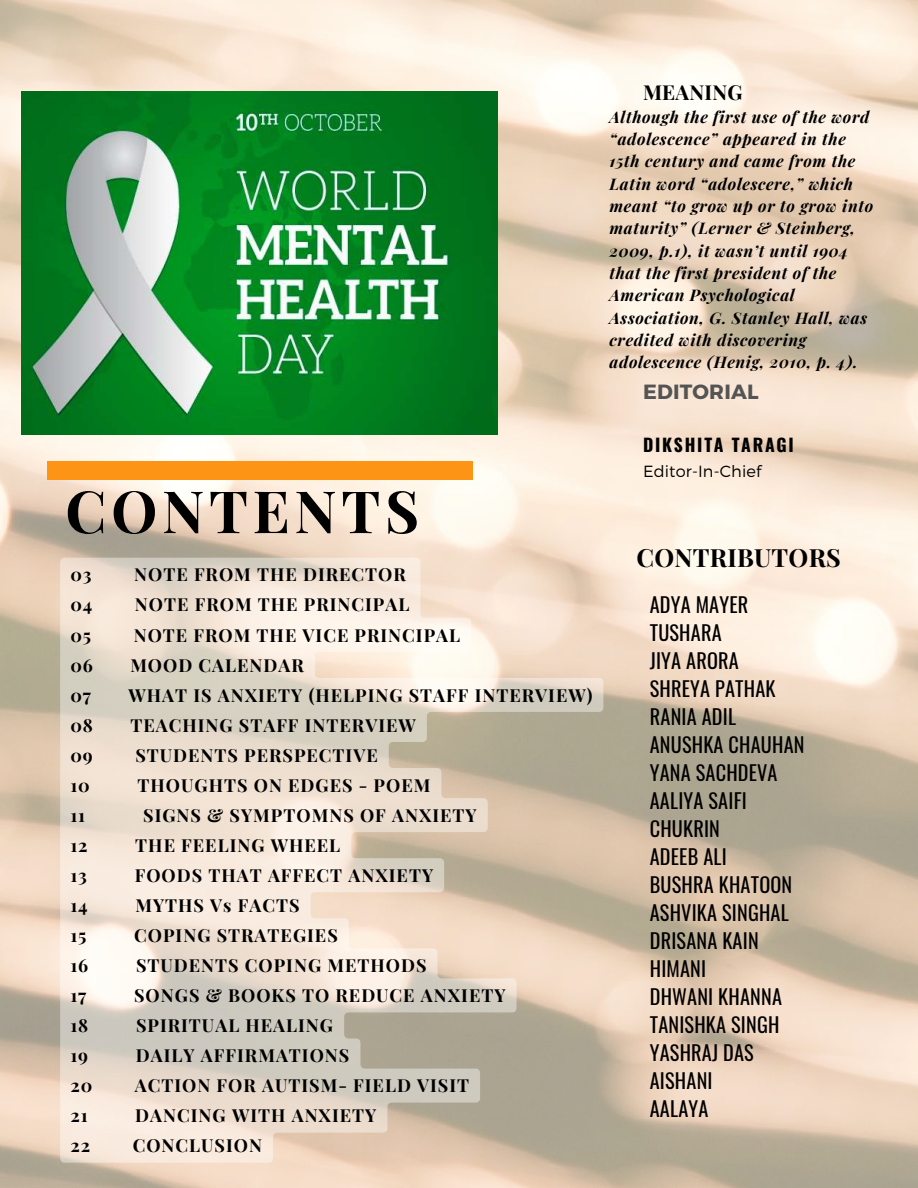
<style>
.page{position:relative;width:918px;height:1188px;background:#fff}
.page>*{position:absolute;margin:0;border:0;box-sizing:border-box;transform-origin:0 0}
.t1{font:700 58.5px "Playfair Display";letter-spacing:.08em;color:#000}
.t2{font:700 25.05px "Playfair Display";letter-spacing:.01em;color:#000}
.t3{font:700 20.55px "Montserrat";letter-spacing:.01em;color:#545454}
.t4{font:700 20.55px "Playfair Display";letter-spacing:.01em;color:#000}
.t5{font:20.25px/28px "Oswald";letter-spacing:.01em;color:#000}
.t6{font:700 18px "Playfair Display";letter-spacing:.055em;color:#000}
.t7{font:700 17.55px "Oswald";letter-spacing:.1em;color:#000}
.t8{font:300 16.2px "Montserrat";letter-spacing:.01em;color:#000}
.t9{font:italic 700 16.05px/22.4px "Playfair Display";letter-spacing:.04em;color:#000}
</style>
<div class="page">
<img style="left:0;top:0;width:918px;height:1188px">
<div style="left:47px;top:462px;width:425px;height:18px;background:#fe9416"></div>
<img style="left:22px;top:91px;width:475px;height:344px">
<svg style="left:60px;top:558px;width:543px;height:605px;background:#e1d4c4"></svg>
<h1 class="t1" style="left:65px;top:470px;width:355px">CONTENTS</h1>
<p class="t6" style="left:70px;top:562px;width:23px">03</p>
<p class="t6" style="left:134px;top:562px;width:273px">NOTE FROM THE DIRECTOR</p>
<p class="t6" style="left:70px;top:592px;width:24px">04</p>
<p class="t6" style="left:135px;top:592px;width:276px">NOTE FROM THE PRINCIPAL</p>
<p class="t6" style="left:70px;top:622px;width:22px">05</p>
<p class="t6" style="left:134px;top:622px;width:328px">NOTE FROM THE VICE PRINCIPAL</p>
<p class="t6" style="left:70px;top:652px;width:24px">06</p>
<p class="t6" style="left:130px;top:652px;width:175px">MOOD CALENDAR</p>
<p class="t6" style="left:70px;top:682px;width:22px">07</p>
<p class="t6" style="left:128px;top:682px;width:466px">WHAT IS ANXIETY (HELPING STAFF INTERVIEW)</p>
<p class="t6" style="left:70px;top:712px;width:24px">08</p>
<p class="t6" style="left:130px;top:712px;width:287px">TEACHING STAFF INTERVIEW</p>
<p class="t6" style="left:70px;top:742px;width:24px">09</p>
<p class="t6" style="left:135px;top:742px;width:244px">STUDENTS PERSPECTIVE</p>
<p class="t6" style="left:70px;top:772px;width:21px">10</p>
<p class="t6" style="left:138px;top:772px;width:294px">THOUGHTS ON EDGES - POEM</p>
<p class="t6" style="left:70px;top:802px;width:16px">11</p>
<p class="t6" style="left:143px;top:802px;width:335px">SIGNS &amp; SYMPTOMNS OF ANXIETY</p>
<p class="t6" style="left:70px;top:832px;width:19px">12</p>
<p class="t6" style="left:135px;top:832px;width:206px">THE FEELING WHEEL</p>
<p class="t6" style="left:70px;top:862px;width:18px">13</p>
<p class="t6" style="left:135px;top:862px;width:300px">FOODS THAT AFFECT ANXIETY</p>
<p class="t6" style="left:70px;top:893px;width:19px">14</p>
<p class="t6" style="left:135px;top:893px;width:166px">MYTHS Vs FACTS</p>
<p class="t6" style="left:70px;top:923px;width:18px">15</p>
<p class="t6" style="left:134px;top:923px;width:205px">COPING STRATEGIES</p>
<p class="t6" style="left:70px;top:953px;width:19px">16</p>
<p class="t6" style="left:136px;top:953px;width:292px">STUDENTS COPING METHODS</p>
<p class="t6" style="left:70px;top:983px;width:18px">17</p>
<p class="t6" style="left:134px;top:983px;width:373px">SONGS &amp; BOOKS TO REDUCE ANXIETY</p>
<p class="t6" style="left:70px;top:1013px;width:19px">18</p>
<p class="t6" style="left:136px;top:1013px;width:199px">SPIRITUAL HEALING</p>
<p class="t6" style="left:70px;top:1043px;width:19px">19</p>
<p class="t6" style="left:136px;top:1043px;width:215px">DAILY AFFIRMATIONS</p>
<p class="t6" style="left:70px;top:1073px;width:23px">20</p>
<p class="t6" style="left:135px;top:1073px;width:336px">ACTION FOR AUTISM- FIELD VISIT</p>
<p class="t6" style="left:70px;top:1103px;width:19px">21</p>
<p class="t6" style="left:135px;top:1103px;width:243px">DANCING WITH ANXIETY</p>
<p class="t6" style="left:70px;top:1133px;width:21px">22</p>
<p class="t6" style="left:133px;top:1133px;width:131px">CONCLUSION</p>
<p class="t4" style="left:643px;top:78px;width:101px">MEANING</p>
<p class="t9" style="left:609px;top:105px;width:265px">Although the first use of the word “adolescence” appeared in the<br>15th century and came from the<br>Latin word “adolescere,” which meant “to grow up or to grow into maturity” (Lerner &amp; Steinberg,<br>2009, p.1), it wasn’t until 1904 that the first president of the<br>American Psychological<br>Association, G. Stanley Hall, was credited with discovering adolescence (Henig, 2010, p. 4).</p>
<p class="t3" style="left:643px;top:378px;width:117px">EDITORIAL</p>
<p class="t7" style="left:643px;top:431px;width:152px">DIKSHITA TARAGI</p>
<p class="t8" style="left:643px;top:461px;width:120px">Editor-In-Chief</p>
<h2 class="t2" style="left:636px;top:540px;width:206px">CONTRIBUTORS</h2>
<p class="t5" style="left:650px;top:589px;width:156px">ADYA MAYER<br>TUSHARA<br>JIYA ARORA<br>SHREYA PATHAK<br>RANIA ADIL<br>ANUSHKA CHAUHAN<br>YANA SACHDEVA<br>AALIYA SAIFI<br>CHUKRIN<br>ADEEB ALI<br>BUSHRA KHATOON<br>ASHVIKA SINGHAL<br>DRISANA KAIN<br>HIMANI<br>DHWANI KHANNA<br>TANISHKA SINGH<br>YASHRAJ DAS<br>AISHANI<br>AALAYA</p>
</div>
